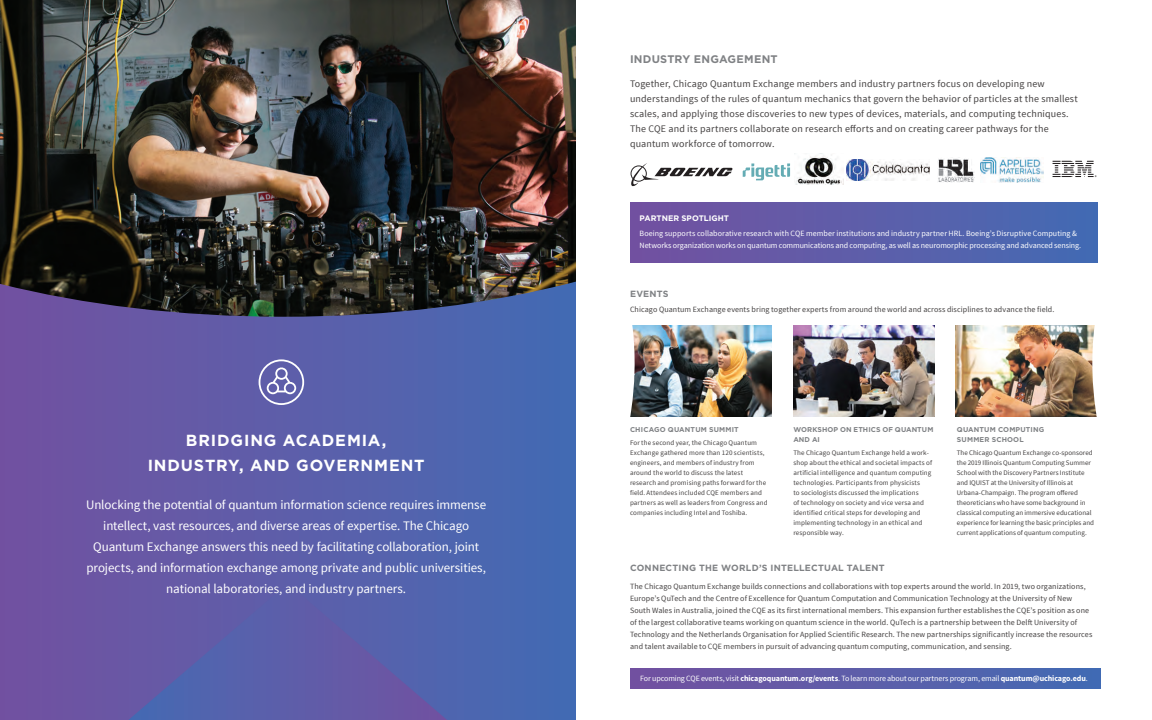
<style>
.page{position:relative;width:1152px;height:720px;background:#fff}
.page>*{position:absolute;margin:0;border:0;box-sizing:border-box;transform-origin:0 0}
.t1{font:700 16.1px/25px "Gotham";letter-spacing:.055em;color:#fff;text-align:center}
.t2{font:13px/21px "Source Sans Pro";letter-spacing:-.01em;color:#fff;text-align:center}
.t3{font:700 11px "Gotham";letter-spacing:.02em;color:#808285}
.t4{font:10px/15px "Source Sans Pro";letter-spacing:.015em;color:#444141}
.t5{font:700 9px "Gotham";letter-spacing:.025em;color:#808285}
.t6{font:8px/12px "Source Sans Pro";letter-spacing:.01em;color:#444141}
.t7{font:8px/12px "Source Sans Pro";letter-spacing:-.005em;color:#fff}
.t8{font:700 8px "Gotham";color:#fff}
.t9{font:7px/10px "Source Sans Pro";letter-spacing:.015em;color:#444141}
.t10{font:700 7px/10px "Gotham";letter-spacing:.02em;color:#808285}
.s1{font-weight:700}
</style>
<div class="page">
<div style="left:0;top:0;width:576px;height:720px;background:linear-gradient(to right,#7351a0,#446bb3)"></div>
<svg style="left:128px;top:583px;width:319px;height:137px;background:#5c5ea9"></svg>
<img style="left:0;top:0;width:576px;height:317px">
<svg style="left:259px;top:359px;width:45px;height:46px;background:#8181bc"></svg>
<div style="left:630px;top:669px;width:471px;height:19px;background:linear-gradient(to right,#7451a0,#436bb4)"></div>
<img style="left:938px;top:159px;width:36px;height:24px">
<svg style="left:631px;top:163px;width:101px;height:24px"></svg>
<img style="left:847px;top:159px;width:82px;height:21px">
<img style="left:796px;top:154px;width:47px;height:30px">
<img style="left:980px;top:157px;width:64px;height:26px">
<svg style="left:743px;top:163px;width:47px;height:17px"></svg>
<div style="left:630px;top:203px;width:468px;height:59px;background:linear-gradient(to right,#7451a0,#446bb3)"></div>
<img style="left:644px;top:326px;width:127px;height:90px">
<img style="left:793px;top:326px;width:142px;height:90px">
<img style="left:955px;top:326px;width:128px;height:90px">
<svg style="left:630px;top:325px;width:14px;height:92px"></svg>
<svg style="left:1083px;top:325px;width:14px;height:92px"></svg>
<svg style="left:1053px;top:161px;width:44px;height:16px"></svg>
<h1 class="t1" style="left:148px;top:428px;width:279px">BRIDGING ACADEMIA,<br>INDUSTRY, AND GOVERNMENT</h1>
<p class="t2" style="left:86px;top:494px;width:402px">Unlocking the potential of quantum information science requires immense intellect, vast resources, and diverse areas of expertise. The Chicago Quantum Exchange answers this need by facilitating collaboration, joint projects, and information exchange among private and public universities, national laboratories, and industry partners.</p>
<h3 class="t3" style="left:630px;top:52px;width:149px">INDUSTRY ENGAGEMENT</h3>
<p class="t4" style="left:630px;top:76px;width:449px">Together, Chicago Quantum Exchange members and industry partners focus on developing new understandings of the rules of quantum mechanics that govern the behavior of particles at the smallest scales, and applying those discoveries to new types of devices, materials, and computing techniques.<br>The CQE and its partners collaborate on research efforts and on creating career pathways for the quantum workforce of tomorrow.</p>
<p class="t8" style="left:640px;top:213px;width:91px">PARTNER SPOTLIGHT</p>
<p class="t7" style="left:640px;top:227px;width:443px">Boeing supports collaborative research with CQE member institutions and industry partner HRL. Boeing’s Disruptive Computing &amp;<br>Networks organization works on quantum communications and computing, as well as neuromorphic processing and advanced sensing.</p>
<p class="t5" style="left:630px;top:287px;width:40px">EVENTS</p>
<p class="t6" style="left:630px;top:303px;width:426px">Chicago Quantum Exchange events bring together experts from around the world and across disciplines to advance the field.</p>
<p class="t10" style="left:630px;top:425px;width:110px">CHICAGO QUANTUM SUMMIT</p>
<p class="t9" style="left:630px;top:438px;width:139px">For the second year, the Chicago Quantum Exchange gathered more than 120 scientists, engineers, and members of industry from around the world to discuss the latest research and promising paths forward for the field. Attendees included CQE members and partners as well as leaders from Congress and companies including Intel and Toshiba.</p>
<p class="t10" style="left:793px;top:425px;width:142px">WORKSHOP ON ETHICS OF QUANTUM<br>AND AI</p>
<p class="t9" style="left:793px;top:448px;width:140px">The Chicago Quantum Exchange held a work&shy;shop about the ethical and societal impacts of artificial intelligence and quantum computing technologies. Participants from physicists<br>to sociologists discussed the implications<br>of technology on society and vice versa and identified critical steps for developing and implementing technology in an ethical and responsible way.</p>
<p class="t10" style="left:957px;top:425px;width:89px">QUANTUM COMPUTING<br>SUMMER SCHOOL</p>
<p class="t9" style="left:957px;top:448px;width:139px">The Chicago Quantum Exchange co-sponsored the 2019 Illinois Quantum Computing Summer School with the Discovery Partners Institute and IQUIST at the University of Illinois at Urbana-Champaign. The program offered theoreticians who have some background in classical computing an immersive educational experience for learning the basic principles and current applications of quantum computing.</p>
<p class="t5" style="left:630px;top:561px;width:256px">CONNECTING THE WORLD’S INTELLECTUAL TALENT</p>
<p class="t6" style="left:630px;top:580px;width:464px">The Chicago Quantum Exchange builds connections and collaborations with top experts around the world. In 2019, two organizations, Europe’s QuTech and the Centre of Excellence for Quantum Computation and Communication Technology at the University of New South Wales in Australia, joined the CQE as its first international members. This expansion further establishes the CQE’s position as one of the largest collaborative teams working on quantum science in the world. QuTech is a partnership between the Delft University of Technology and the Netherlands Organisation for Applied Scientific Research. The new partnerships significantly increase the resources and talent available to CQE members in pursuit of advancing quantum computing, communication, and sensing.</p>
<p class="t7" style="left:640px;top:672px;width:449px">For upcoming CQE events, visit <span class="s1">chicagoquantum.org/events</span>. To learn more about our partners program, email <span class="s1">quantum@uchicago.edu</span>.</p>
</div>
